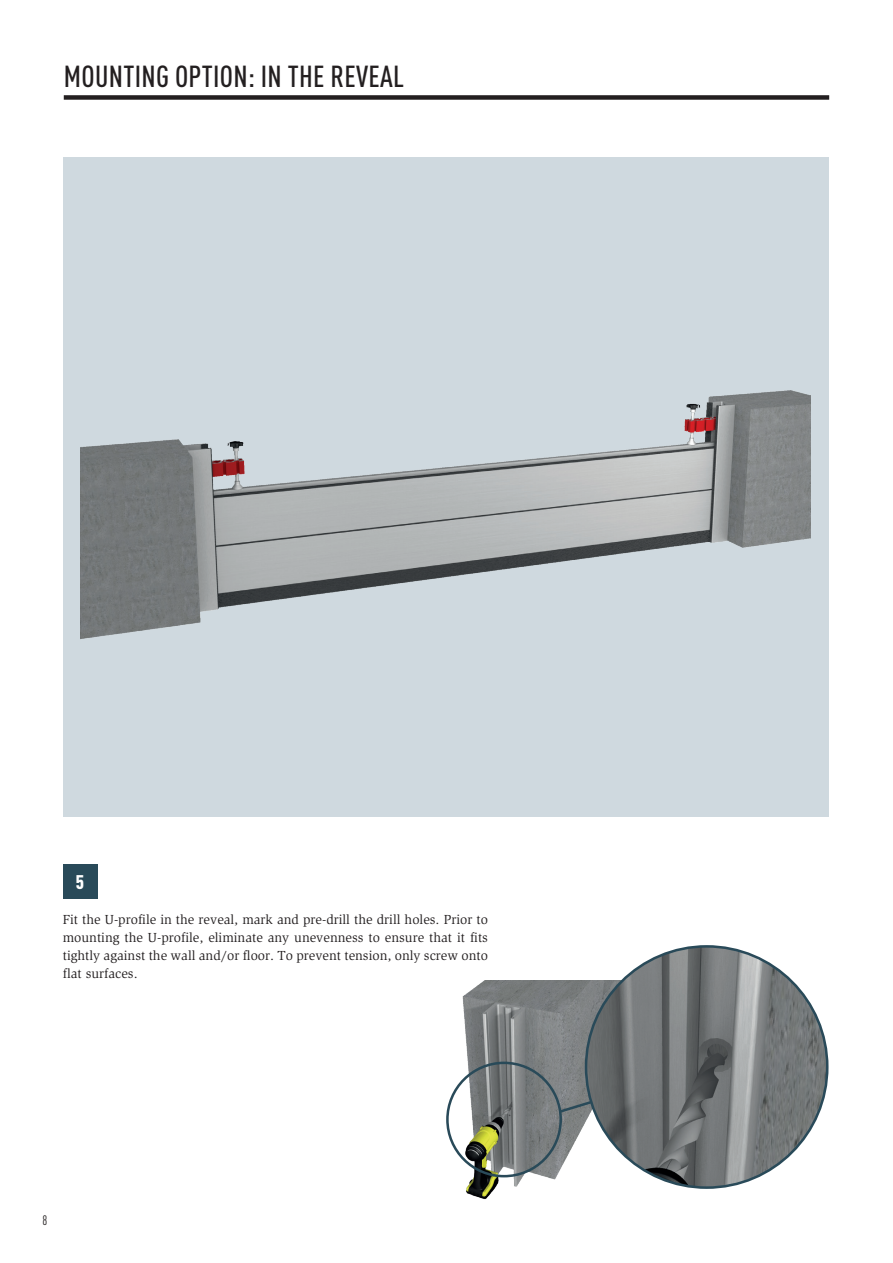
<style>
.page{position:relative;width:893px;height:1263px;background:#fff}
.page>*{position:absolute;margin:0;border:0;box-sizing:border-box;transform-origin:0 0}
.t1{font:500 condensed 30px "DIN Pro";letter-spacing:.01em;color:#231f20}
.t2{font:900 condensed 19.5px "DIN Pro";color:#fff}
.t3{font:13.5px/18px "ITC Slimbach LTCE";color:#231f20;text-align:justify}
.t4{font:condensed 13.5px "DIN Pro";color:#231f20}
</style>
<div class="page">
<div style="left:64px;top:157px;width:765px;height:659px;background:#cfd9df"></div>
<img style="left:81px;top:390px;width:729px;height:249px">
<div style="left:64px;top:95px;width:765px;height:5px;background:#231f20"></div>
<div style="left:63px;top:865px;width:34px;height:34px;background:#294a59"></div>
<img style="left:446px;top:981px;width:236px;height:219px">
<svg style="left:557px;top:1064px;width:39px;height:50px"></svg>
<div style="left:446px;top:1061px;width:116px;height:116px;border:3px solid #294a59;border-radius:50%"></div>
<img style="left:586px;top:946px;width:241px;height:241px;border-radius:121px">
<h1 class="t1" style="left:64px;top:54px;width:342px">MOUNTING OPTION: IN THE REVEAL</h1>
<h2 class="t2" style="left:76px;top:867px;width:10px">5</h2>
<p class="t3" style="left:63px;top:911px;width:427px">Fit the U-profile in the reveal, mark and pre-drill the drill holes. Prior to mounting the U-profile, eliminate any unevenness to ensure that it fits tightly against the wall and/or floor. To prevent tension, only screw onto flat surfaces.</p>
<p class="t4" style="left:43px;top:1210px;width:6px">8</p>
</div>
